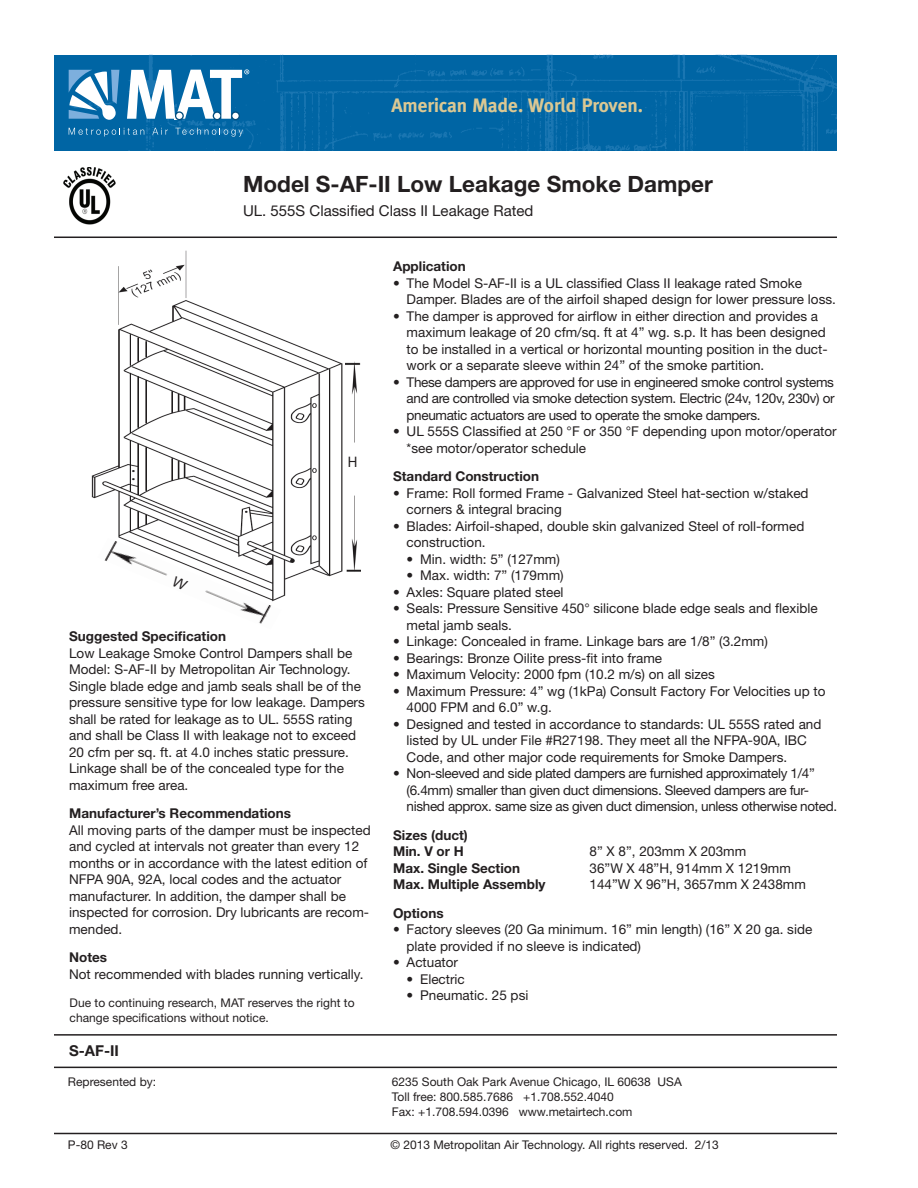
<style>
.page{position:relative;width:918px;height:1188px;background:#fff}
.page>*{position:absolute;margin:0;border:0;box-sizing:border-box;transform-origin:0 0}
.t1{font:700 22.5px "Helvetica Neue";color:#231f20}
.t2{font:700 19.5px "Meta";color:#dbc893}
.t3{font:15px "Helvetica Neue";color:#231f20}
.t4{font:700 15px "Helvetica Neue";color:#231f20}
.t5{font:14.4px "Arial";color:#231f20;scale:.93 1}
.t6{font:13.5px/16.5px "Helvetica Neue";color:#231f20}
.t7{font:13.5px/16.5px "Helvetica Neue";letter-spacing:-.025em;color:#231f20}
.t8{font:700 13.5px/16.5px "Helvetica Neue";color:#231f20}
.t9{font:12px/15px "Helvetica Neue";color:#231f20}
</style>
<div class="page">
<img style="left:54px;top:54px;width:783px;height:97px">
<img style="left:63px;top:167px;width:53px;height:58px">
<hr style="left:54px;top:1133px;width:783px;height:1px;background:#231f20">
<hr style="left:54px;top:1067px;width:783px;height:1px;background:#231f20">
<hr style="left:54px;top:237px;width:783px;height:1px;background:#231f20">
<hr style="left:54px;top:1034px;width:783px;height:2px;background:#231f20">
<svg style="left:69px;top:128px;width:75px;height:9px"></svg>
<svg style="left:152px;top:128px;width:16px;height:7px"></svg>
<svg style="left:175px;top:128px;width:68px;height:9px"></svg>
<svg style="left:69px;top:70px;width:50px;height:50px"></svg>
<svg style="left:127px;top:69px;width:122px;height:51px"></svg>
<div style="left:232px;top:112px;width:7px;height:8px;background:#fff;border-radius:50%"></div>
<div style="left:231px;top:111px;width:9px;height:9px;border:1px solid #044d7c;border-radius:50%"></div>
<img style="left:91px;top:250px;width:255px;height:348px">
<img style="left:346px;top:361px;width:14px;height:211px">
<img style="left:98px;top:538px;width:183px;height:86px">
<svg style="left:171px;top:576px;width:18px;height:15px"></svg>
<h2 class="t2" style="left:392px;top:94px;width:253px">American Made. World Proven.</h2>
<h1 class="t1" style="left:243px;top:170px;width:471px">Model S-AF-II Low Leakage Smoke Damper</h1>
<p class="t3" style="left:243px;top:202px;width:292px">UL. 555S Classified Class II Leakage Rated</p>
<p class="t5" style="left:348px;top:453px;width:12px">H</p>
<p class="t8" style="left:69px;top:628px;width:158px">Suggested Specification</p>
<p class="t6" style="left:69px;top:644px;width:297px">Low Leakage Smoke Control Dampers shall be Model: S-AF-II by Metropolitan Air Technology.<br>Single blade edge and jamb seals shall be of the pressure sensitive type for low leakage. Dampers shall be rated for leakage as to UL. 555S rating and shall be Class II with leakage not to exceed 20 cfm per sq. ft. at 4.0 inches static pressure.<br>Linkage shall be of the concealed type for the maximum free area.</p>
<p class="t8" style="left:69px;top:805px;width:223px">Manufacturer’s Recommendations</p>
<p class="t6" style="left:69px;top:821px;width:303px">All moving parts of the damper must be inspected and cycled at intervals not greater than every 12 months or in accordance with the latest edition of NFPA 90A, 92A, local codes and the actuator manufacturer. In addition, the damper shall be inspected for corrosion. Dry lubricants are recom&shy;mended.</p>
<p class="t8" style="left:69px;top:949px;width:40px">Notes</p>
<p class="t6" style="left:69px;top:965px;width:296px">Not recommended with blades running vertically.</p>
<p class="t9" style="left:70px;top:995px;width:286px">Due to continuing research, MAT reserves the right to change specifications without notice.</p>
<p class="t4" style="left:69px;top:1041px;width:51px">S-AF-II</p>
<p class="t8" style="left:393px;top:258px;width:74px">Application</p>
<p class="t6" style="left:407px;top:274px;width:431px;text-indent:-14px">• The Model S-AF-II is a UL classified Class II leakage rated Smoke<br>Damper. Blades are of the airfoil shaped design for lower pressure loss.</p>
<p class="t6" style="left:407px;top:307px;width:423px;text-indent:-14px">• The damper is approved for airflow in either direction and provides a maximum leakage of 20 cfm/sq. ft at 4” wg. s.p. It has been designed to be installed in a vertical or horizontal mounting position in the duct&shy;work or a separate sleeve within 24” of the smoke partition.</p>
<p class="t6" style="left:407px;top:373px;width:430px;text-align:justify;text-indent:-14px">• These dampers are approved for use in engineered smoke control systems and are controlled via smoke detection system. Electric (24v, 120v, 230v) or pneumatic actuators are used to operate the smoke dampers.</p>
<p class="t6" style="left:407px;top:423px;width:432px;text-indent:-14px">• UL 555S Classified at 250 °F or 350 °F depending upon motor/operator *see motor/operator schedule</p>
<p class="t8" style="left:393px;top:468px;width:148px">Standard Construction</p>
<p class="t6" style="left:407px;top:484px;width:404px;text-indent:-14px">• Frame: Roll formed Frame - Galvanized Steel hat-section w/staked corners &amp; integral bracing</p>
<p class="t6" style="left:407px;top:517px;width:399px;text-indent:-14px">• Blades: Airfoil-shaped, double skin galvanized Steel of roll-formed construction.</p>
<p class="t6" style="left:407px;top:550px;width:155px">• Min. width: 5” (127mm)</p>
<p class="t6" style="left:407px;top:567px;width:159px">• Max. width: 7” (179mm)</p>
<p class="t6" style="left:393px;top:583px;width:172px">• Axles: Square plated steel</p>
<p class="t6" style="left:407px;top:600px;width:413px;text-indent:-14px">• Seals: Pressure Sensitive 450° silicone blade edge seals and flexible metal jamb seals.</p>
<p class="t6" style="left:393px;top:633px;width:376px">• Linkage: Concealed in frame. Linkage bars are 1/8” (3.2mm)</p>
<p class="t6" style="left:393px;top:649px;width:271px">• Bearings: Bronze Oilite press-fit into frame</p>
<p class="t6" style="left:393px;top:666px;width:323px">• Maximum Velocity: 2000 fpm (10.2 m/s) on all sizes</p>
<p class="t6" style="left:407px;top:682px;width:420px;text-indent:-14px">• Maximum Pressure: 4” wg (1kPa) Consult Factory For Velocities up to<br>4000 FPM and 6.0” w.g.</p>
<p class="t6" style="left:407px;top:715px;width:416px;text-indent:-14px">• Designed and tested in accordance to standards: UL 555S rated and listed by UL under File #R27198. They meet all the NFPA-90A, IBC<br>Code, and other major code requirements for Smoke Dampers.</p>
<p class="t7" style="left:407px;top:765px;width:432px;text-indent:-14px">• Non-sleeved and side plated dampers are furnished approximately 1/4” (6.4mm) smaller than given duct dimensions. Sleeved dampers are fur&shy;nished approx. same size as given duct dimension, unless otherwise noted.</p>
<p class="t8" style="left:393px;top:826px;width:76px">Sizes (duct)<br>Min. V or H</p>
<p class="t6" style="left:590px;top:843px;width:158px">8” X 8”, 203mm X 203mm</p>
<p class="t8" style="left:393px;top:859px;width:128px">Max. Single Section</p>
<p class="t6" style="left:590px;top:859px;width:203px">36”W X 48”H, 914mm X 1219mm</p>
<p class="t8" style="left:393px;top:876px;width:154px">Max. Multiple Assembly</p>
<p class="t6" style="left:590px;top:876px;width:218px">144”W X 96”H, 3657mm X 2438mm</p>
<p class="t8" style="left:393px;top:904px;width:52px">Options</p>
<p class="t6" style="left:407px;top:921px;width:407px;text-indent:-14px">• Factory sleeves (20 Ga minimum. 16” min length) (16” X 20 ga. side plate provided if no sleeve is indicated)</p>
<p class="t6" style="left:393px;top:954px;width:67px">• Actuator</p>
<p class="t6" style="left:407px;top:970px;width:60px">• Electric</p>
<p class="t6" style="left:407px;top:987px;width:123px">• Pneumatic. 25 psi</p>
<p class="t9" style="left:68px;top:1074px;width:90px">Represented by:</p>
<p class="t9" style="left:392px;top:1074px;width:291px">6235 South Oak Park Avenue Chicago, IL 60638 USA<br>Toll free: 800.585.7686 +1.708.552.4040<br>Fax: +1.708.594.0396 www.metairtech.com</p>
<p class="t9" style="left:68px;top:1137px;width:61px">P-80 Rev 3</p>
<p class="t9" style="left:390px;top:1137px;width:330px">© 2013 Metropolitan Air Technology. All rights reserved. 2/13</p>
</div>
